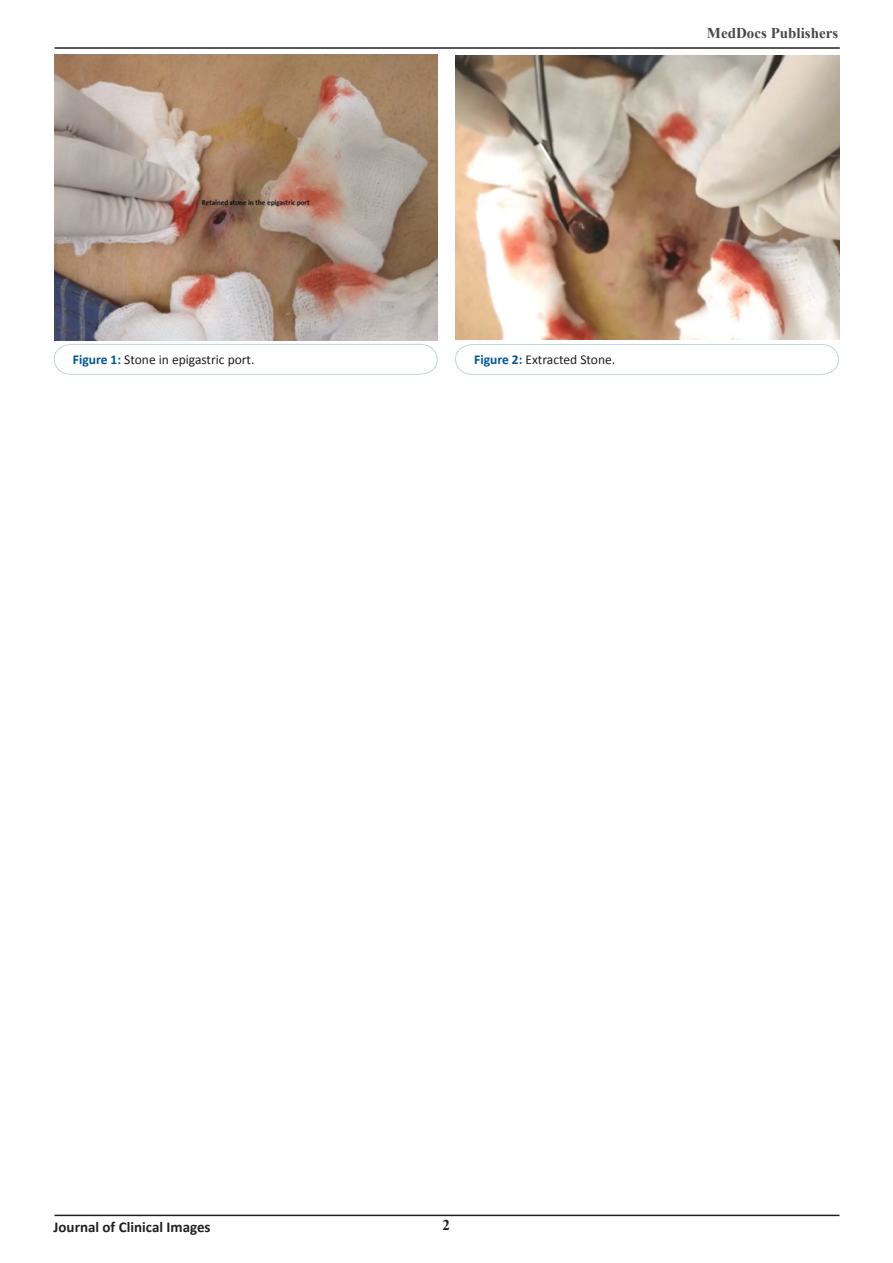
<style>
.page{position:relative;width:893px;height:1263px;background:#fff}
.page>*{position:absolute;margin:0;border:0;box-sizing:border-box;transform-origin:0 0}
.t1{font:700 15px "Calibri";color:#231f20}
.t2{font:700 15px "Times New Roman";color:#464b47}
.t3{font:700 15px "Times New Roman";color:#231f20}
.t4{font:13.5px "Calibri";color:#231f20}
.s1{font-weight:700;color:#005596}
</style>
<div class="page">
<hr style="left:55px;top:47px;width:785px;height:2px;background:#231f20">
<hr style="left:54px;top:1214px;width:785px;height:2px;background:#231f20">
<svg style="left:54px;top:344px;width:384px;height:31px"></svg>
<img style="left:54px;top:54px;width:384px;height:287px">
<img style="left:455px;top:56px;width:384px;height:284px">
<svg style="left:455px;top:344px;width:384px;height:31px"></svg>
<p class="t2" style="left:707px;top:23px;width:133px">MedDocs Publishers</p>
<p class="t4" style="left:73px;top:351px;width:183px"><span class="s1">Figure 1:</span> Stone in epigastric port.</p>
<p class="t4" style="left:474px;top:351px;width:143px"><span class="s1">Figure 2:</span> Extracted Stone.</p>
<p class="t1" style="left:54px;top:1218px;width:158px">Journal of Clinical Images</p>
<p class="t3" style="left:442px;top:1215px;width:9px">2</p>
</div>
